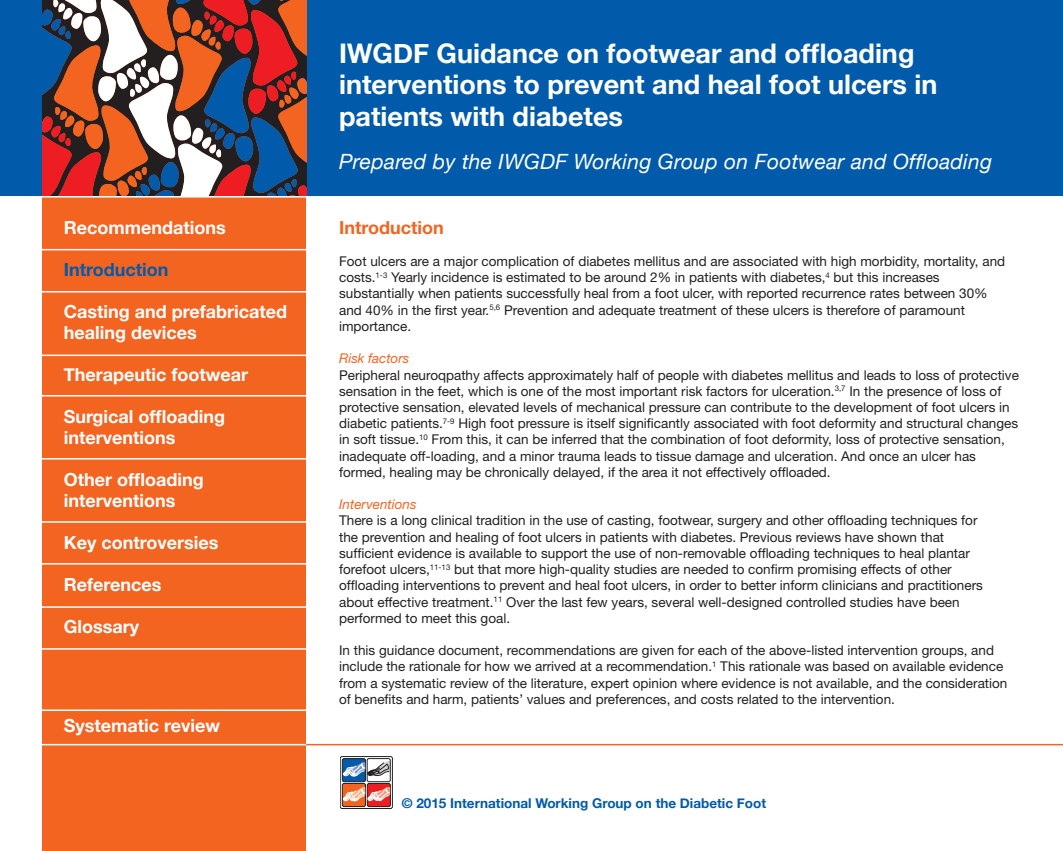
<style>
.page{position:relative;width:1063px;height:851px;background:#fff}
.page>*{position:absolute;margin:0;border:0;box-sizing:border-box;transform-origin:0 0}
.t1{font:700 27px/31.5px "Helvetica Neue";color:#fff}
.t2{font:italic 21px "Helvetica Neue";letter-spacing:.015em;color:#fff}
.t3{font:700 18px/21px "Helvetica Neue";color:#fff}
.t4{font:700 18px "Helvetica Neue LT";color:#f36421}
.t5{font:700 18px "Helvetica Neue";color:#015aaa}
.t6{font:13.5px/16.2px "Helvetica Neue LT";color:#231f20}
.t7{font:700 13.5px "Helvetica Neue";color:#015aaa}
.t8{font:italic 13.5px "Helvetica Neue LT";color:#f36421}
</style>
<div class="page">
<div style="left:0;top:0;width:1063px;height:196px;background:#015aaa"></div>
<div style="left:43px;top:0;width:263px;height:850px;background:#f36421"></div>
<hr style="left:306px;top:743px;width:757px;height:2px;background:#f36421">
<svg style="left:43px;top:0;width:263px;height:196px"></svg>
<hr style="left:0;top:196px;width:1063px;height:1px;background:#fff">
<div style="left:340px;top:756px;width:52px;height:52px;border:1px solid #231f20;border-radius:2px"></div>
<div style="left:367px;top:783px;width:23px;height:23px;background:#ee1d23;border-radius:2px"></div>
<div style="left:367px;top:783px;width:23px;height:23px;border:1px solid #231f20;border-radius:2px"></div>
<div style="left:342px;top:783px;width:23px;height:23px;background:#f36421;border-radius:2px"></div>
<div style="left:342px;top:783px;width:24px;height:23px;border:1px solid #231f20;border-radius:2px"></div>
<div style="left:342px;top:758px;width:24px;height:23px;border:1px solid #231f20;border-radius:2px"></div>
<svg style="left:343px;top:758px;width:47px;height:44px"></svg>
<hr style="left:0;top:249px;width:306px;height:1px;background:#fff">
<hr style="left:0;top:291px;width:306px;height:1px;background:#fff">
<hr style="left:0;top:354px;width:306px;height:2px;background:#fff">
<hr style="left:0;top:521px;width:306px;height:1px;background:#fff">
<hr style="left:0;top:395px;width:306px;height:1px;background:#fff">
<hr style="left:0;top:458px;width:306px;height:1px;background:#fff">
<hr style="left:0;top:563px;width:306px;height:1px;background:#fff">
<hr style="left:0;top:606px;width:306px;height:1px;background:#fff">
<hr style="left:0;top:648px;width:306px;height:1px;background:#fff">
<hr style="left:0;top:743px;width:306px;height:2px;background:#fff">
<hr style="left:0;top:709px;width:306px;height:2px;background:#fff">
<h3 class="t3" style="left:64px;top:216px;width:163px">Recommendations</h3>
<h3 class="t5" style="left:64px;top:258px;width:106px">Introduction</h3>
<h3 class="t3" style="left:64px;top:300px;width:225px">Casting and prefabricated healing devices</h3>
<h3 class="t3" style="left:64px;top:363px;width:186px">Therapeutic footwear</h3>
<h3 class="t3" style="left:64px;top:405px;width:163px">Surgical offloading interventions</h3>
<h3 class="t3" style="left:64px;top:468px;width:141px">Other offloading interventions</h3>
<h3 class="t3" style="left:64px;top:531px;width:156px">Key controversies</h3>
<h3 class="t3" style="left:64px;top:573px;width:99px">References</h3>
<h3 class="t3" style="left:64px;top:615px;width:77px">Glossary</h3>
<h3 class="t3" style="left:64px;top:715px;width:158px">Systematic review</h3>
<h1 class="t1" style="left:339px;top:36px;width:600px">IWGDF Guidance on footwear and offloading interventions to prevent and heal foot ulcers in patients with diabetes</h1>
<h2 class="t2" style="left:339px;top:149px;width:655px">Prepared by the IWGDF Working Group on Footwear and Offloading</h2>
<h3 class="t4" style="left:339px;top:216px;width:106px">Introduction</h3>
<p class="t6" style="left:339px;top:253px;width:668px">Foot ulcers are a major complication of diabetes mellitus and are associated with high morbidity, mortality, and costs.<sup>1-3</sup> Yearly incidence is estimated to be around 2% in patients with diabetes,<sup>4</sup> but this increases substantially when patients successfully heal from a foot ulcer, with reported recurrence rates between 30% and 40% in the first year.<sup>5,6</sup> Prevention and adequate treatment of these ulcers is therefore of paramount importance.</p>
<p class="t8" style="left:339px;top:350px;width:72px">Risk factors</p>
<p class="t6" style="left:339px;top:366px;width:681px">Peripheral neuroqpathy affects approximately half of people with diabetes mellitus and leads to loss of protective sensation in the feet, which is one of the most important risk factors for ulceration.<sup>3,7</sup> In the presence of loss of protective sensation, elevated levels of mechanical pressure can contribute to the development of foot ulcers in diabetic patients.<sup>7-9</sup> High foot pressure is itself significantly associated with foot deformity and structural changes in soft tissue.<sup>10</sup> From this, it can be inferred that the combination of foot deformity, loss of protective sensation, inadequate off-loading, and a minor trauma leads to tissue damage and ulceration. And once an ulcer has formed, healing may be chronically delayed, if the area it not effectively offloaded.</p>
<p class="t8" style="left:339px;top:496px;width:79px">Interventions</p>
<p class="t6" style="left:339px;top:512px;width:645px">There is a long clinical tradition in the use of casting, footwear, surgery and other offloading techniques for the prevention and healing of foot ulcers in patients with diabetes. Previous reviews have shown that sufficient evidence is available to support the use of non-removable offloading techniques to heal plantar forefoot ulcers,<sup>11-13</sup> but that more high-quality studies are needed to confirm promising effects of other offloading interventions to prevent and heal foot ulcers, in order to better inform clinicians and practitioners about effective treatment.<sup>11</sup> Over the last few years, several well-designed controlled studies have been performed to meet this goal.</p>
<p class="t6" style="left:339px;top:642px;width:670px">In this guidance document, recommendations are given for each of the above-listed intervention groups, and include the rationale for how we arrived at a recommendation.<sup>1</sup> This rationale was based on available evidence from a systematic review of the literature, expert opinion where evidence is not available, and the consideration of benefits and harm, patients’ values and preferences, and costs related to the intervention.</p>
<p class="t7" style="left:402px;top:794px;width:366px">© 2015 International Working Group on the Diabetic Foot</p>
</div>
